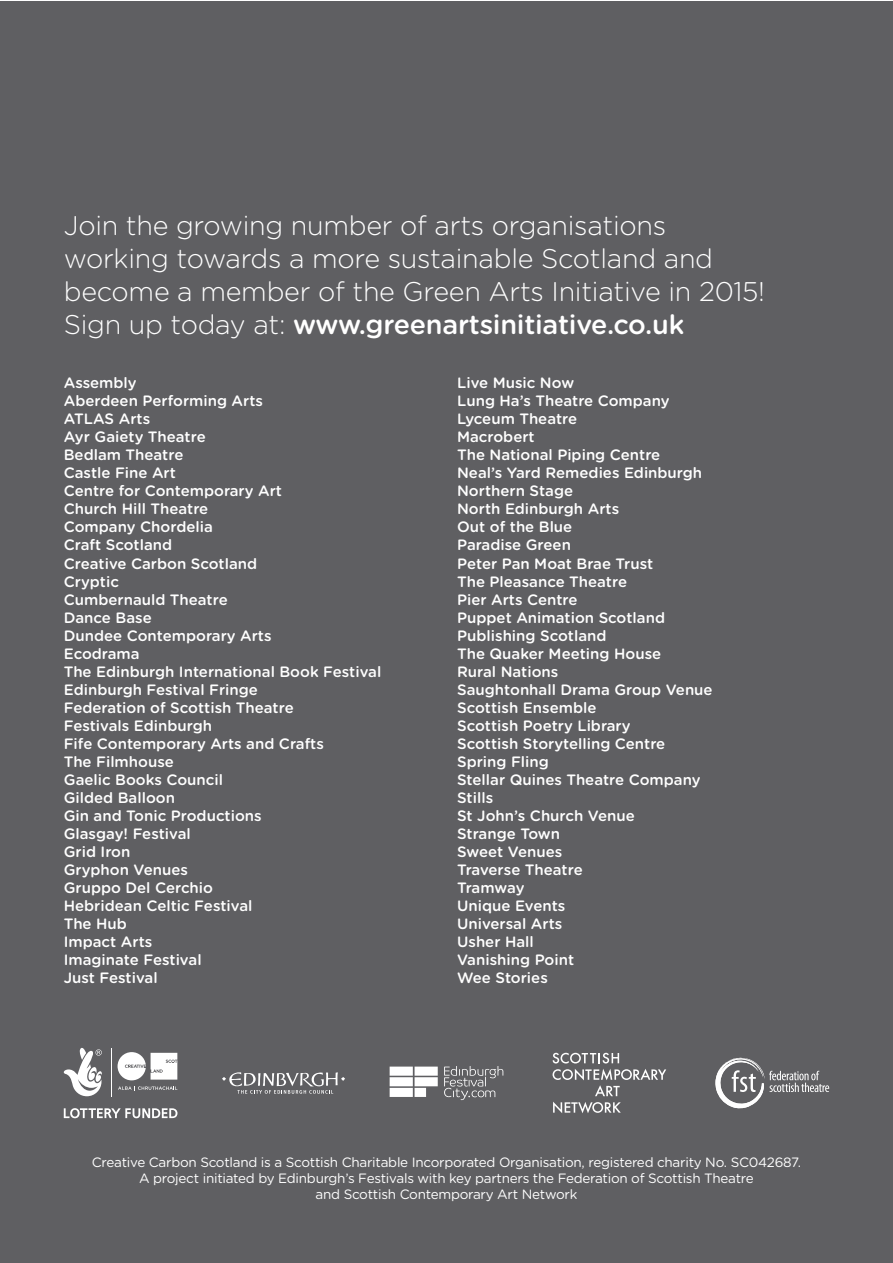
<style>
.page{position:relative;width:893px;height:1263px;background:#fff}
.page>*{position:absolute;margin:0;border:0;box-sizing:border-box;transform-origin:0 0}
.t1{font:300 27px/33px "Gotham Rounded";letter-spacing:-.01em;color:#fff}
.t2{font:500 15px/18px "Gotham Rounded";color:#fff}
.t3{font:13.5px/16.2px "Gotham Rounded";letter-spacing:-.02em;color:#fff;text-align:center}
.s1{font-weight:500}
</style>
<div class="page">
<div style="left:0;top:1px;width:892px;height:1262px;background:#5f5f62"></div>
<svg style="left:64px;top:1108px;width:113px;height:10px"></svg>
<hr style="left:111px;top:1048px;width:1px;height:48px;background:#fff">
<svg style="left:64px;top:1047px;width:38px;height:49px"></svg>
<svg style="left:118px;top:1052px;width:59px;height:28px"></svg>
<svg style="left:118px;top:1086px;width:59px;height:4px"></svg>
<svg style="left:222px;top:1072px;width:123px;height:22px"></svg>
<svg style="left:715px;top:1057px;width:114px;height:51px"></svg>
<svg style="left:553px;top:1053px;width:66px;height:10px"></svg>
<svg style="left:553px;top:1069px;width:113px;height:44px"></svg>
<svg style="left:390px;top:1066px;width:113px;height:34px"></svg>
<h1 class="t1" style="left:64px;top:208px;width:703px">Join the growing number of arts organisations working towards a more sustainable Scotland and become a member of the Green Arts Initiative in 2015!<br>Sign up today at: <span class="s1">www.greenartsinitiative.co.uk</span></h1>
<p class="t2" style="left:457px;top:373px;width:257px">Live Music Now<br>Lung Ha’s Theatre Company<br>Lyceum Theatre<br>Macrobert<br>The National Piping Centre<br>Neal’s Yard Remedies Edinburgh<br>Northern Stage<br>North Edinburgh Arts<br>Out of the Blue<br>Paradise Green<br>Peter Pan Moat Brae Trust<br>The Pleasance Theatre<br>Pier Arts Centre<br>Puppet Animation Scotland<br>Publishing Scotland<br>The Quaker Meeting House<br>Rural Nations<br>Saughtonhall Drama Group Venue<br>Scottish Ensemble<br>Scottish Poetry Library<br>Scottish Storytelling Centre<br>Spring Fling<br>Stellar Quines Theatre Company<br>Stills<br>St John’s Church Venue<br>Strange Town<br>Sweet Venues<br>Traverse Theatre<br>Tramway<br>Unique Events<br>Universal Arts<br>Usher Hall<br>Vanishing Point<br>Wee Stories</p>
<p class="t2" style="left:64px;top:373px;width:319px">Assembly<br>Aberdeen Performing Arts<br>ATLAS Arts<br>Ayr Gaiety Theatre<br>Bedlam Theatre<br>Castle Fine Art<br>Centre for Contemporary Art<br>Church Hill Theatre<br>Company Chordelia<br>Craft Scotland<br>Creative Carbon Scotland<br>Cryptic<br>Cumbernauld Theatre<br>Dance Base<br>Dundee Contemporary Arts<br>Ecodrama<br>The Edinburgh International Book Festival<br>Edinburgh Festival Fringe<br>Federation of Scottish Theatre<br>Festivals Edinburgh<br>Fife Contemporary Arts and Crafts<br>The Filmhouse<br>Gaelic Books Council<br>Gilded Balloon<br>Gin and Tonic Productions<br>Glasgay! Festival<br>Grid Iron<br>Gryphon Venues<br>Gruppo Del Cerchio<br>Hebridean Celtic Festival<br>The Hub<br>Impact Arts<br>Imaginate Festival<br>Just Festival</p>
<p class="t3" style="left:92px;top:1153px;width:711px">Creative Carbon Scotland is a Scottish Charitable Incorporated Organisation, registered charity No. SC042687.<br>A project initiated by Edinburgh’s Festivals with key partners the Federation of Scottish Theatre<br>and Scottish Contemporary Art Network</p>
</div>
